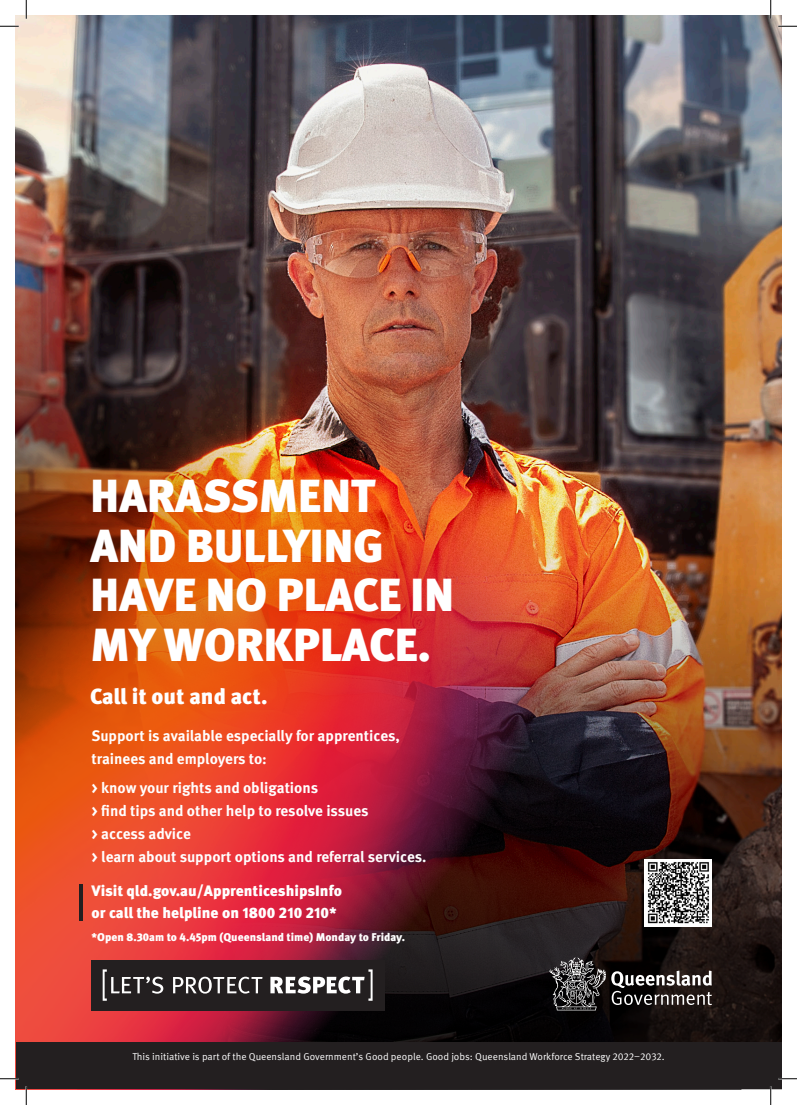
<style>
.page{position:relative;width:797px;height:1105px;background:#fff}
.page>*{position:absolute;margin:0;border:0;box-sizing:border-box;transform-origin:0 0}
.t1{font:900 46.38px/49.6px "Meta Pro";letter-spacing:-.01em;color:#fff}
.t2{font:900 22px "Meta Pro";color:#fff}
.t3{font:700 15.12px/22.8px "Meta Pro";color:#fff}
.t4{font:900 15.12px "Meta Pro";color:#fff}
.t5{font:900 11.25px "Meta Pro";color:#fff}
.t6{font:10px "Meta Pro Norm";color:#fff}
</style>
<div class="page">
<img style="left:16px;top:16px;width:765px;height:156px">
<img style="left:16px;top:172px;width:765px;height:272px">
<img style="left:514px;top:444px;width:267px;height:598px">
<img style="left:601px;top:484px;width:21px;height:558px">
<img style="left:514px;top:484px;width:87px;height:558px">
<img style="left:16px;top:301px;width:498px;height:741px">
<svg style="left:16px;top:594px;width:486px;height:448px;background:#b83326"></svg>
<svg style="left:549px;top:957px;width:163px;height:53px;background:#403c3b"></svg>
<img style="left:644px;top:859px;width:68px;height:67px">
<hr style="left:79px;top:884px;width:3px;height:37px;background:#231f20">
<div style="left:91px;top:960px;width:293px;height:50px;background:#231f20"></div>
<svg style="left:103px;top:969px;width:60px;height:32px"></svg>
<svg style="left:173px;top:977px;width:89px;height:16px"></svg>
<svg style="left:270px;top:969px;width:102px;height:32px"></svg>
<div style="left:16px;top:1042px;width:765px;height:47px;background:#231f20"></div>
<svg style="left:0;top:25px;width:19px;height:2px"></svg>
<svg style="left:778px;top:25px;width:19px;height:2px"></svg>
<svg style="left:0;top:1078px;width:19px;height:1px"></svg>
<svg style="left:778px;top:1078px;width:19px;height:1px"></svg>
<svg style="left:25px;top:0;width:2px;height:19px"></svg>
<svg style="left:25px;top:1086px;width:2px;height:19px"></svg>
<svg style="left:770px;top:0;width:1px;height:19px"></svg>
<svg style="left:770px;top:1086px;width:1px;height:19px"></svg>
<p class="t1" style="left:90px;top:469px;width:366px">HARASSMENT<br>AND BULLYING<br>HAVE NO PLACE IN<br>MY WORKPLACE.</p>
<p class="t2" style="left:90px;top:679px;width:179px">Call it out and act.</p>
<p class="t3" style="left:92px;top:724px;width:310px">Support is available especially for apprentices, trainees and employers to:</p>
<p class="t3" style="left:92px;top:776px;width:228px">&gt; know your rights and obligations</p>
<p class="t3" style="left:92px;top:799px;width:278px">&gt; find tips and other help to resolve issues</p>
<p class="t3" style="left:92px;top:821px;width:101px">&gt; access advice</p>
<p class="t3" style="left:92px;top:844px;width:336px">&gt; learn about support options and referral services.</p>
<p class="t4" style="left:92px;top:878px;width:252px">Visit qld.gov.au/ApprenticeshipsInfo</p>
<p class="t4" style="left:92px;top:901px;width:247px">or call the helpline on 1800 210 210*</p>
<p class="t5" style="left:92px;top:928px;width:315px">*Open 8.30am to 4.45pm (Queensland time) Monday to Friday.</p>
<p class="t6" style="left:132px;top:1049px;width:534px">This initiative is part of the Queensland Government’s Good people. Good jobs: Queensland Workforce Strategy 2022–2032.</p>
</div>
